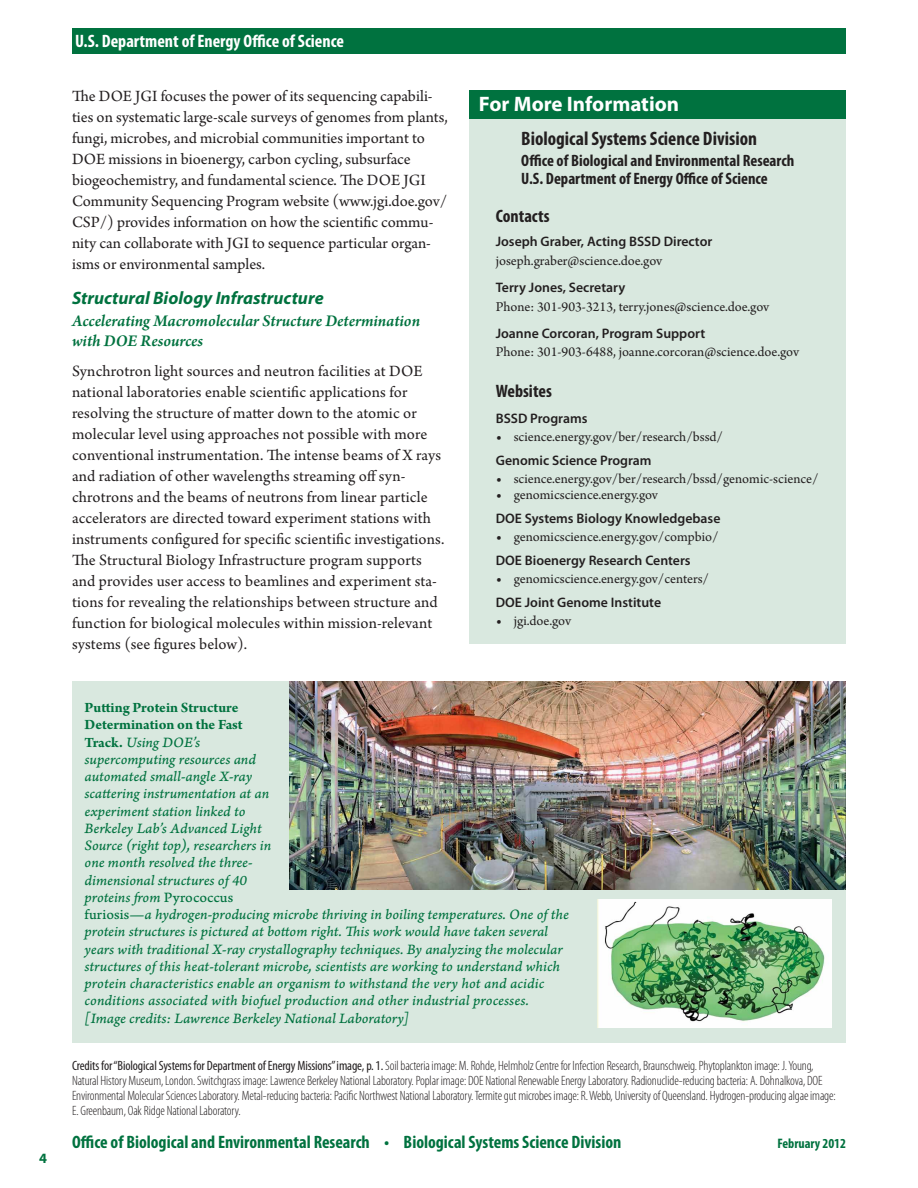
<style>
.page{position:relative;width:918px;height:1188px;background:#fff}
.page>*{position:absolute;margin:0;border:0;box-sizing:border-box;transform-origin:0 0}
.t1{font:700 21px "Myriad Pro";color:#fff}
.t2{font:700 condensed 19.5px "Myriad Pro";color:#231f20}
.t3{font:700 condensed 18px "Myriad Pro";color:#00723f}
.t4{font:700 condensed 18px "Myriad Pro";color:#fff}
.t5{font:italic 700 18px "Myriad Pro";color:#00723f}
.t6{font:700 condensed 18px "Myriad Pro";color:#231f20}
.t7{font:italic 600 17.25px/19.5px "Arno Pro";letter-spacing:-.005em;color:#00723f}
.t8{font:16.5px/21px "Arno Pro";letter-spacing:.005em;color:#231f20}
.t9{font:700 condensed 16.5px/18px "Myriad Pro";color:#231f20}
.t10{font:15px/17.2px "Arno Pro Italic Caption";letter-spacing:-.005em;color:#00723f}
.t11{font:700 15px/17.2px "Arno Pro";color:#00723f}
.t12{font:14.25px "Arno Pro";letter-spacing:-.005em;color:#231f20}
.t13{font:700 14.25px "Myriad Pro";color:#00723f}
.t14{font:600 13.8px "Myriad Pro";color:#231f20}
.t15{font:700 condensed 13.8px "Myriad Pro";color:#00723f}
.t16{font:300 condensed 13.5px/15px "Myriad Pro";letter-spacing:-.01em;color:#231f20}
.s1{font-size:16.5px}
.s2{font-family:"Arno Pro";font-weight:700}
.s3{font-family:"Arno Pro Caption"}
.s4{font-weight:400}
</style>
<div class="page">
<div style="left:72px;top:681px;width:774px;height:361px;background:#d9e8df"></div>
<div style="left:72px;top:28px;width:774px;height:26px;background:#00723f"></div>
<div style="left:470px;top:116px;width:376px;height:528px;background:#d9e8df"></div>
<img style="left:290px;top:681px;width:556px;height:209px">
<img style="left:598px;top:899px;width:234px;height:129px">
<div style="left:470px;top:90px;width:376px;height:28px;background:#00723f"></div>
<p class="t13" style="left:39px;top:1149px;width:9px">4</p>
<p class="t4" style="left:75px;top:29px;width:271px">U.S. Department of Energy Office of Science</p>
<p class="t8" style="left:72px;top:87px;width:377px">The DOE JGI focuses the power of its sequencing capabili&shy;ties on systematic large-scale surveys of genomes from plants, fungi, microbes, and microbial communities important to DOE missions in bioenergy, carbon cycling, subsurface biogeochemistry, and fundamental science. The DOE JGI Community Sequencing Program website (www.jgi.doe.gov/ CSP/) provides information on how the scientific commu&shy;nity can collaborate with JGI to sequence particular organ&shy;isms or environmental samples.</p>
<p class="t5" style="left:72px;top:286px;width:253px">Structural Biology Infrastructure</p>
<p class="t7" style="left:72px;top:312px;width:350px">Accelerating Macromolecular Structure Determination with DOE Resources</p>
<p class="t8" style="left:72px;top:361px;width:374px">Synchrotron light sources and neutron facilities at DOE national laboratories enable scientific applications for resolving the structure of matter down to the atomic or molecular level using approaches not possible with more conventional instrumentation. The intense beams of X rays and radiation of other wavelengths streaming off syn&shy;chrotrons and the beams of neutrons from linear particle accelerators are directed toward experiment stations with instruments configured for specific scientific investigations.<br>The Structural Biology Infrastructure program supports and provides user access to beamlines and experiment sta&shy;tions for revealing the relationships between structure and function for biological molecules within mission-relevant systems (see figures below).</p>
<p class="t1" style="left:479px;top:90px;width:202px">For More Information</p>
<p class="t2" style="left:521px;top:126px;width:237px">Biological Systems Science Division</p>
<p class="t9" style="left:521px;top:151px;width:274px">Office of Biological and Environmental Research<br>U.S. Department of Energy Office of Science</p>
<p class="t6" style="left:496px;top:205px;width:55px">Contacts</p>
<p class="t14" style="left:496px;top:233px;width:218px">Joseph Graber, Acting BSSD Director</p>
<p class="t12" style="left:496px;top:252px;width:168px">joseph.graber@science.doe.gov</p>
<p class="t14" style="left:496px;top:278px;width:131px">Terry Jones, Secretary</p>
<p class="t12" style="left:496px;top:298px;width:275px">Phone: 301-903-3213, terry.jones@science.doe.gov</p>
<p class="t14" style="left:496px;top:324px;width:211px">Joanne Corcoran, Program Support</p>
<p class="t12" style="left:496px;top:344px;width:305px">Phone: 301-903-6488, joanne.corcoran@science.doe.gov</p>
<p class="t6" style="left:496px;top:380px;width:58px">Websites</p>
<p class="t14" style="left:496px;top:409px;width:93px">BSSD Programs</p>
<p class="t12" style="left:496px;top:428px;width:229px"><span class="s1">•</span> science.energy.gov/ber/research/bssd/</p>
<p class="t14" style="left:496px;top:451px;width:157px">Genomic Science Program</p>
<p class="t12" style="left:496px;top:470px;width:324px"><span class="s1">•</span> science.energy.gov/ber/research/bssd/genomic-science/</p>
<p class="t12" style="left:496px;top:487px;width:164px"><span class="s1">•</span> genomicscience.energy.gov</p>
<p class="t14" style="left:496px;top:510px;width:226px">DOE Systems Biology Knowledgebase</p>
<p class="t12" style="left:496px;top:529px;width:225px"><span class="s1">•</span> genomicscience.energy.gov/compbio/</p>
<p class="t14" style="left:496px;top:552px;width:196px">DOE Bioenergy Research Centers</p>
<p class="t12" style="left:496px;top:571px;width:215px"><span class="s1">•</span> genomicscience.energy.gov/centers/</p>
<p class="t14" style="left:496px;top:594px;width:167px">DOE Joint Genome Institute</p>
<p class="t12" style="left:496px;top:613px;width:77px"><span class="s1">•</span> jgi.doe.gov</p>
<p class="t11" style="left:85px;top:700px;width:160px">Putting Protein Structure<br>Determination on the Fast</p>
<p class="t10" style="left:85px;top:734px;width:486px"><span class="s2">Track.</span> Using DOE’s<br>supercomputing resources and<br>automated small-angle X-ray<br>scattering instrumentation at an<br>experiment station linked to<br>Berkeley Lab’s Advanced Light<br>Source (right top), researchers in<br>one month resolved the three-<br>dimensional structures of 40<br>proteins from <span class="s3">Pyrococcus<br>furiosis</span>—a hydrogen-producing microbe thriving in boiling temperatures. One of the protein structures is pictured at bottom right. This work would have taken several years with traditional X-ray crystallography techniques. By analyzing the molecular structures of this heat-tolerant microbe, scientists are working to understand which protein characteristics enable an organism to withstand the very hot and acidic conditions associated with biofuel production and other industrial processes. [Image credits: Lawrence Berkeley National Laboratory]</p>
<p class="t16" style="left:72px;top:1058px;width:765px"><span class="s4">Credits for “Biological Systems for Department of Energy Missions” image, p. 1.</span> Soil bacteria image: M. Rohde, Helmholz Centre for Infection Research, Braunschweig. Phytoplankton image: J. Young, Natural History Museum, London. Switchgrass image: Lawrence Berkeley National Laboratory. Poplar image: DOE National Renewable Energy Laboratory. Radionuclide-reducing bacteria: A. Dohnalkova, DOE Environmental Molecular Sciences Laboratory. Metal-reducing bacteria: Pacific Northwest National Laboratory. Termite gut microbes image: R. Webb, University of Queensland. Hydrogen-producing algae image:<br>E. Greenbaum, Oak Ridge National Laboratory.</p>
<p class="t3" style="left:72px;top:1130px;width:551px">Office of Biological and Environmental Research • Biological Systems Science Division</p>
<p class="t15" style="left:777px;top:1134px;width:70px">February 2012</p>
</div>
